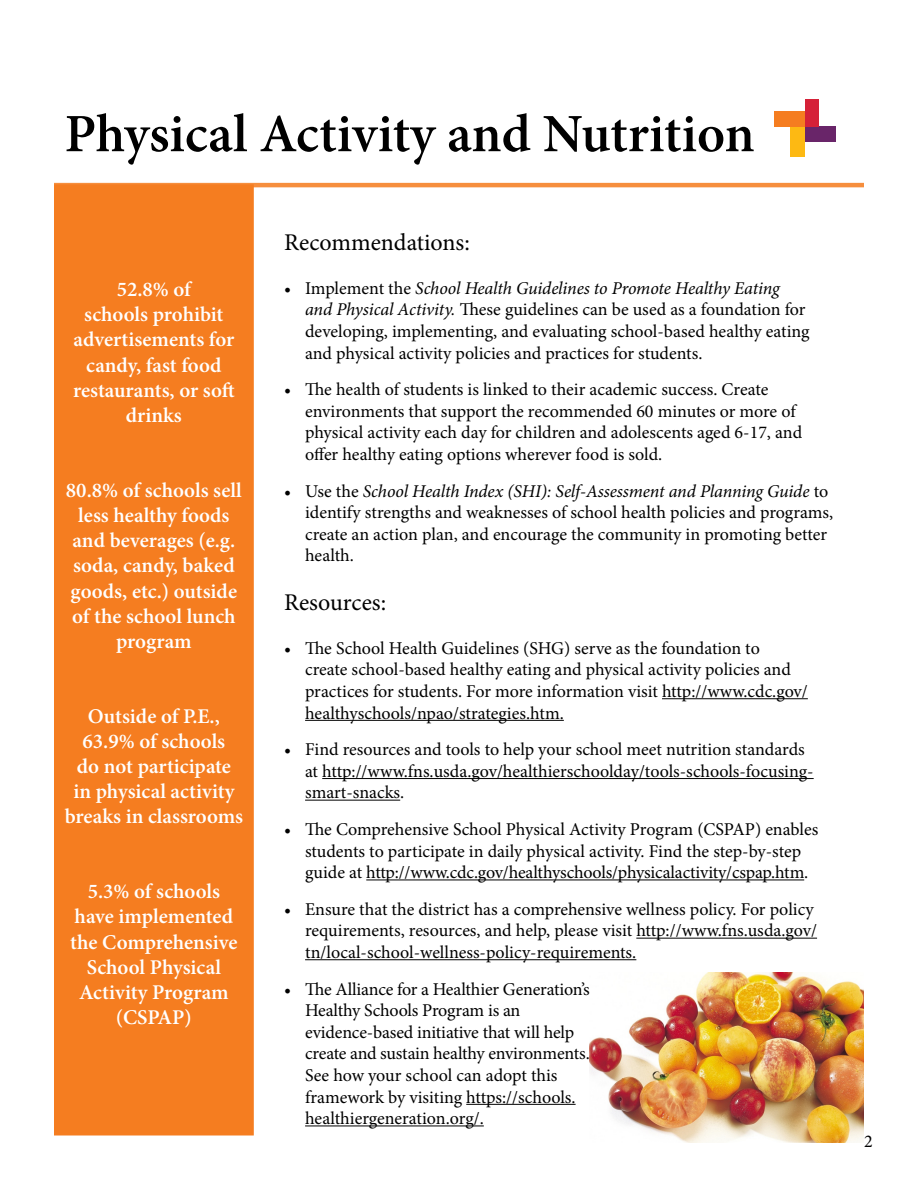
<style>
.page{position:relative;width:918px;height:1188px;background:#fff}
.page>*{position:absolute;margin:0;border:0;box-sizing:border-box;transform-origin:0 0}
.t1{font:600 54px "Minion Pro";color:#000}
.t2{font:24px "Minion Pro";color:#000}
.t3{font:600 21px/25.2px "Minion Pro";color:#fff;text-align:center}
.t4{font:18px/21.6px "Minion Pro";letter-spacing:-.005em;color:#000}
.s1{font-style:italic}
</style>
<div class="page">
<img style="left:590px;top:972px;width:274px;height:170px">
<div style="left:774px;top:112px;width:31px;height:15px;background:#f57d20"></div>
<div style="left:791px;top:127px;width:14px;height:30px;background:#fdb913"></div>
<div style="left:805px;top:127px;width:31px;height:15px;background:#692569"></div>
<div style="left:805px;top:100px;width:14px;height:27px;background:#d52138"></div>
<div style="left:54px;top:184px;width:200px;height:952px;background:#f57d20;border:2px solid #f57d20"></div>
<svg style="left:54px;top:183px;width:810px;height:4px;fill:#f68e3d"></svg>
<hr style="left:662px;top:698px;width:146px;height:1px;background:#000">
<hr style="left:305px;top:720px;width:259px;height:1px;background:#000">
<hr style="left:322px;top:778px;width:492px;height:1px;background:#000">
<hr style="left:305px;top:800px;width:95px;height:1px;background:#000">
<hr style="left:366px;top:879px;width:438px;height:1px;background:#000">
<hr style="left:636px;top:938px;width:181px;height:1px;background:#000">
<hr style="left:305px;top:959px;width:331px;height:1px;background:#000">
<hr style="left:466px;top:1104px;width:110px;height:1px;background:#000">
<hr style="left:305px;top:1125px;width:179px;height:1px;background:#000">
<h1 class="t1" style="left:64px;top:97px;width:692px">Physical Activity and Nutrition</h1>
<p class="t3" style="left:73px;top:277px;width:163px">52.8% of<br>schools prohibit advertisements for candy, fast food restaurants, or soft drinks</p>
<p class="t3" style="left:66px;top:477px;width:177px">80.8% of schools sell less healthy foods and beverages (e.g. soda, candy, baked goods, etc.) outside of the school lunch program</p>
<p class="t3" style="left:65px;top:703px;width:180px">Outside of P.E.,<br>63.9% of schools<br>do not participate<br>in physical activity breaks in classrooms</p>
<p class="t3" style="left:70px;top:879px;width:169px">5.3% of schools have implemented the Comprehensive<br>School Physical<br>Activity Program (CSPAP)</p>
<h2 class="t2" style="left:284px;top:226px;width:187px">Recommendations:</h2>
<p class="t4" style="left:305px;top:277px;width:506px;text-indent:-21px">• Implement the <span class="s1">School Health Guidelines to Promote Healthy Eating and Physical Activity.</span> These guidelines can be used as a foundation for developing, implementing, and evaluating school-based healthy eating and physical activity policies and practices for students.</p>
<p class="t4" style="left:305px;top:379px;width:499px;text-indent:-21px">• The health of students is linked to their academic success. Create environments that support the recommended 60 minutes or more of physical activity each day for children and adolescents aged 6-17, and offer healthy eating options wherever food is sold.</p>
<p class="t4" style="left:305px;top:480px;width:530px;text-indent:-21px">• Use the <span class="s1">School Health Index (SHI): Self-Assessment and Planning Guide</span> to identify strengths and weaknesses of school health policies and programs, create an action plan, and encourage the community in promoting better health.</p>
<h2 class="t2" style="left:284px;top:586px;width:104px">Resources:</h2>
<p class="t4" style="left:305px;top:637px;width:504px;text-indent:-21px">• The School Health Guidelines (SHG) serve as the foundation to<br>create school-based healthy eating and physical activity policies and practices for students. For more information visit http://www.cdc.gov/ healthyschools/npao/strategies.htm.</p>
<p class="t4" style="left:305px;top:739px;width:510px;text-indent:-21px">• Find resources and tools to help your school meet nutrition standards at http://www.fns.usda.gov/healthierschoolday/tools-schools-focusing&shy;smart-snacks.</p>
<p class="t4" style="left:305px;top:818px;width:515px;text-indent:-21px">• The Comprehensive School Physical Activity Program (CSPAP) enables students to participate in daily physical activity. Find the step-by-step guide at http://www.cdc.gov/healthyschools/physicalactivity/cspap.htm.</p>
<p class="t4" style="left:305px;top:898px;width:513px;text-indent:-21px">• Ensure that the district has a comprehensive wellness policy. For policy requirements, resources, and help, please visit http://www.fns.usda.gov/ tn/local-school-wellness-policy-requirements.</p>
<p class="t4" style="left:305px;top:978px;width:286px;text-indent:-21px">• The Alliance for a Healthier Generation’s Healthy Schools Program is an evidence-based initiative that will help create and sustain healthy environments.<br>See how your school can adopt this framework by visiting https://schools. healthiergeneration.org/.</p>
<p class="t4" style="left:864px;top:1131px;width:10px">2</p>
</div>
